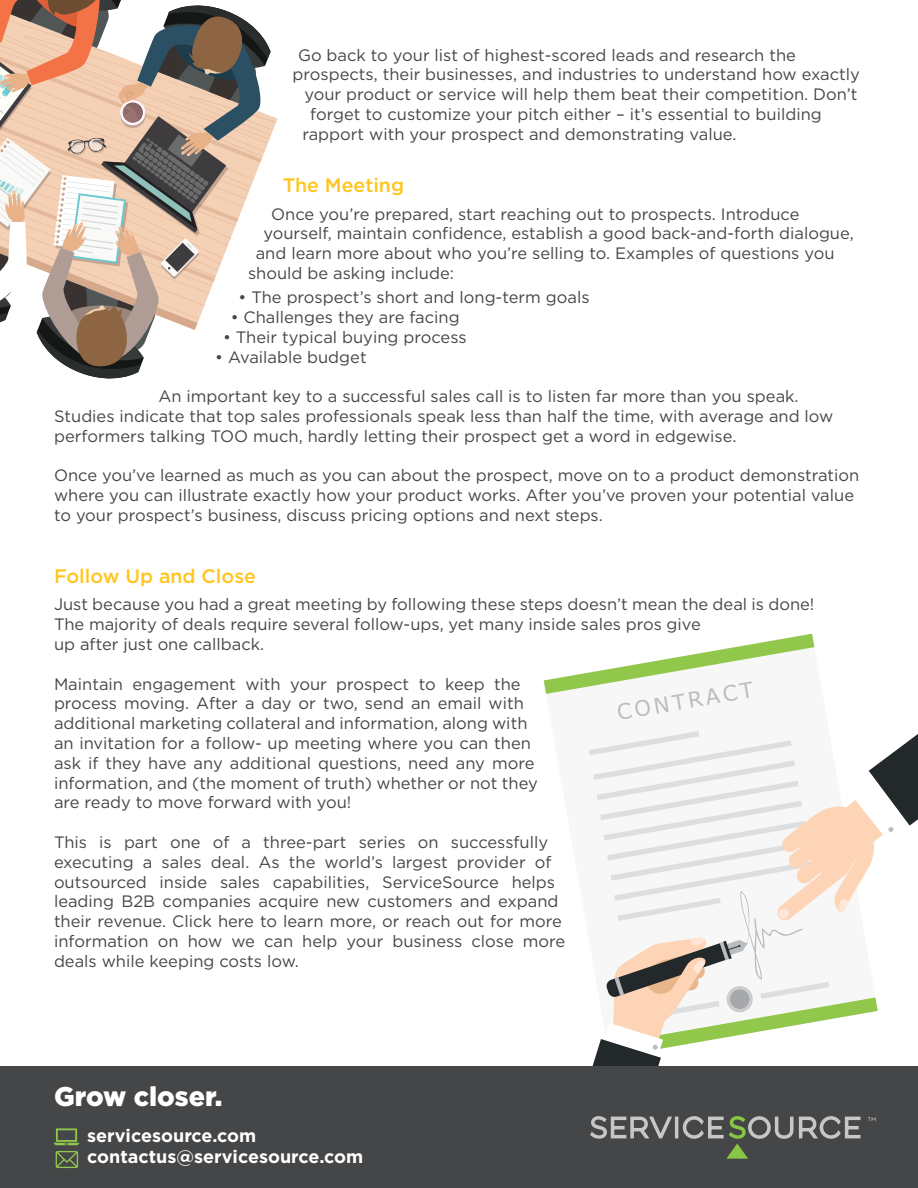
<style>
.page{position:relative;width:918px;height:1188px;background:#fff}
.page>*{position:absolute;margin:0;border:0;box-sizing:border-box;transform-origin:0 0}
.t1{font:900 27px "Gotham";color:#fff}
.t2{font:21.15px "Verdana";color:#babdc0}
.t3{font:500 19.5px "Gotham";color:#ffc51d}
.t4{font:700 18px/21.6px "Gotham";color:#fff}
.t5{font:16.5px/19.8px "Gotham";color:#454647}
</style>
<div class="page">
<div style="left:0;top:1066px;width:918px;height:122px;background:#454647"></div>
<svg style="left:544px;top:634px;width:374px;height:525px"></svg>
<svg style="left:0;top:0;width:277px;height:379px"></svg>
<svg style="left:54px;top:1128px;width:25px;height:17px"></svg>
<svg style="left:56px;top:1151px;width:22px;height:17px"></svg>
<p class="t5" style="left:298px;top:45px;width:499px">Go back to your list of highest-scored leads and research the</p>
<p class="t5" style="left:293px;top:64px;width:569px">prospects, their businesses, and industries to understand how exactly</p>
<p class="t5" style="left:304px;top:84px;width:555px">your product or service will help them beat their competition. Don’t</p>
<p class="t5" style="left:310px;top:104px;width:513px">forget to customize your pitch either – it’s essential to building</p>
<p class="t5" style="left:302px;top:124px;width:436px">rapport with your prospect and demonstrating value.</p>
<p class="t3" style="left:283px;top:174px;width:123px">The Meeting</p>
<p class="t5" style="left:271px;top:204px;width:530px">Once you’re prepared, start reaching out to prospects. Introduce</p>
<p class="t5" style="left:263px;top:223px;width:592px">yourself, maintain confidence, establish a good back-and-forth dialogue,</p>
<p class="t5" style="left:256px;top:243px;width:580px">and learn more about who you’re selling to. Examples of questions you</p>
<p class="t5" style="left:248px;top:263px;width:208px">should be asking include:</p>
<p class="t5" style="left:239px;top:287px;width:353px">• The prospect’s short and long-term goals</p>
<p class="t5" style="left:231px;top:307px;width:230px">• Challenges they are facing</p>
<p class="t5" style="left:223px;top:327px;width:245px">• Their typical buying process</p>
<p class="t5" style="left:215px;top:347px;width:153px">• Available budget</p>
<p class="t5" style="left:54px;top:386px;width:781px;text-indent:104px">An important key to a successful sales call is to listen far more than you speak.<br>Studies indicate that top sales professionals speak less than half the time, with average and low performers talking TOO much, hardly letting their prospect get a word in edgewise.</p>
<p class="t5" style="left:54px;top:465px;width:807px">Once you’ve learned as much as you can about the prospect, move on to a product demonstration where you can illustrate exactly how your product works. After you’ve proven your potential value to your prospect’s business, discuss pricing options and next steps.</p>
<p class="t3" style="left:54px;top:565px;width:203px">Follow Up and Close</p>
<p class="t5" style="left:54px;top:594px;width:762px">Just because you had a great meeting by following these steps doesn’t mean the deal is done!<br>The majority of deals require several follow-ups, yet many inside sales pros give<br>up after just one callback.</p>
<p class="t5" style="left:54px;top:674px;width:485px">Maintain engagement with your prospect to keep the process moving. After a day or two, send an email with additional marketing collateral and information, along with an invitation for a follow- up meeting where you can then ask if they have any additional questions, need any more information, and (the moment of truth) whether or not they are ready to move forward with you!</p>
<p class="t5" style="left:54px;top:832px;width:513px">This is part one of a three-part series on successfully executing a sales deal. As the world’s largest provider of outsourced inside sales capabilities, ServiceSource helps leading B2B companies acquire new customers and expand their revenue. Click here to learn more, or reach out for more information on how we can help your business close more deals while keeping costs low.</p>
<p class="t2" style="left:615px;top:700px;width:140px;rotate:-10deg">CONTRACT</p>
<h1 class="t1" style="left:54px;top:1078px;width:170px">Grow closer.</h1>
<p class="t4" style="left:87px;top:1124px;width:277px">servicesource.com contactus@servicesource.com</p>
</div>
